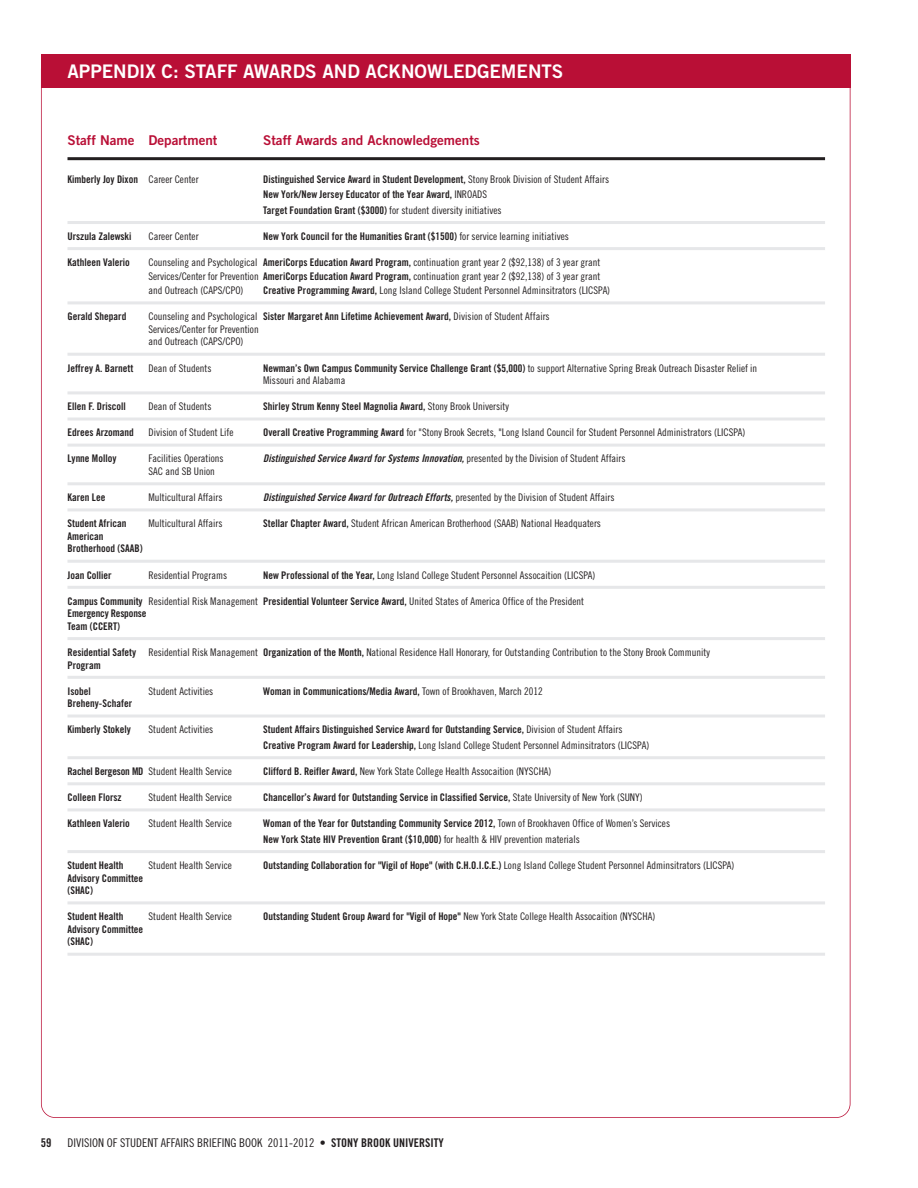
<style>
.page{position:relative;width:918px;height:1188px;background:#fff}
.page>*{position:absolute;margin:0;border:0;box-sizing:border-box;transform-origin:0 0}
.t1{font:18.75px "Trade Gothic Bold Two";color:#fff}
.t2{font:13.5px "Trade Gothic Bold Two";color:#b90f36}
.t3{font:12px "Trade Gothic Cond Eighteen";color:#231f20}
.t4{font:12px "Trade Gothic Bold Cond Twenty";color:#231f20}
.t5{font:10.5px/14.1px "Trade Gothic Cond Eighteen";color:#231f20;text-align:justify}
.t6{font:10.5px/12.6px "Trade Gothic Bold Cond Twenty";color:#231f20}
.t7{font:10.5px "Trade Gothic Bold Cond Twenty Obl";letter-spacing:.005em;color:#231f20}
.s1{font-family:"Trade Gothic Cond Eighteen"}
.s2{font-family:"Trade Gothic Bold Cond Twenty"}
</style>
<div class="page">
<div style="left:41px;top:54px;width:810px;height:34px;background:#b90f36"></div>
<hr style="left:68px;top:157px;width:757px;height:3px;background:#231f20">
<hr style="left:68px;top:221px;width:757px;height:3px;background:#e6e7e9">
<hr style="left:68px;top:247px;width:757px;height:3px;background:#e6e7e9">
<hr style="left:68px;top:301px;width:757px;height:3px;background:#e6e7e9">
<hr style="left:68px;top:353px;width:757px;height:3px;background:#e6e7e9">
<hr style="left:68px;top:391px;width:757px;height:3px;background:#e6e7e9">
<hr style="left:68px;top:418px;width:757px;height:3px;background:#e6e7e9">
<hr style="left:68px;top:444px;width:757px;height:3px;background:#e6e7e9">
<hr style="left:68px;top:482px;width:757px;height:3px;background:#e6e7e9">
<hr style="left:68px;top:508px;width:757px;height:3px;background:#e6e7e9">
<hr style="left:68px;top:560px;width:757px;height:3px;background:#e6e7e9">
<hr style="left:68px;top:586px;width:757px;height:3px;background:#e6e7e9">
<hr style="left:68px;top:637px;width:757px;height:3px;background:#e6e7e9">
<hr style="left:68px;top:676px;width:757px;height:3px;background:#e6e7e9">
<hr style="left:68px;top:715px;width:757px;height:3px;background:#e6e7e9">
<hr style="left:68px;top:756px;width:757px;height:3px;background:#e6e7e9">
<hr style="left:68px;top:782px;width:757px;height:3px;background:#e6e7e9">
<hr style="left:68px;top:808px;width:757px;height:3px;background:#e6e7e9">
<hr style="left:68px;top:850px;width:757px;height:3px;background:#e6e7e9">
<hr style="left:68px;top:901px;width:757px;height:3px;background:#e6e7e9">
<hr style="left:68px;top:953px;width:757px;height:3px;background:#e6e7e9">
<h1 class="t1" style="left:68px;top:64px;width:497px">APPENDIX C: STAFF AWARDS AND ACKNOWLEDGEMENTS</h1>
<p class="t2" style="left:68px;top:135px;width:151px">Staff Name Department</p>
<p class="t2" style="left:263px;top:135px;width:218px">Staff Awards and Acknowledgements</p>
<p class="t6" style="left:68px;top:173px;width:133px">Kimberly Joy Dixon <span class="s1">Career Center</span></p>
<p class="t6" style="left:263px;top:172px;width:347px;line-height:15.6px">Distinguished Service Award in Student Development, <span class="s1">Stony Brook Division of Student Affairs<br></span>New York/New Jersey Educator of the Year Award, <span class="s1">INROADS</span></p>
<p class="t5" style="left:263px;top:204px;width:240px"><span class="s2">Target Foundation Grant ($3000)</span> for student diversity initiatives</p>
<p class="t6" style="left:68px;top:231px;width:66px">Urszula Zalewski</p>
<p class="t5" style="left:148px;top:230px;width:52px">Career Center</p>
<p class="t6" style="left:263px;top:231px;width:307px">New York Council for the Humanities Grant ($1500) <span class="s1">for service learning initiatives</span></p>
<p class="t6" style="left:68px;top:257px;width:64px">Kathleen Valerio</p>
<p class="t5" style="left:148px;top:256px;width:453px">Counseling and Psychological <span class="s2">AmeriCorps Education Award Program,</span> continuation grant year 2 ($92,138) of 3 year grant Services/Center for Prevention <span class="s2">AmeriCorps Education Award Program,</span> continuation grant year 2 ($92,138) of 3 year grant and Outreach (CAPS/CPO)</p>
<p class="t5" style="left:263px;top:284px;width:348px"><span class="s2">Creative Programming Award,</span> Long Island College Student Personnel Adminsitrators (LICSPA)</p>
<p class="t6" style="left:68px;top:311px;width:60px">Gerald Shepard</p>
<p class="t5" style="left:148px;top:311px;width:403px;line-height:12.6px;text-align:left">Counseling and Psychological <span class="s2">Sister Margaret Ann Lifetime Achievement Award,</span> Division of Student Affairs<br>Services/Center for Prevention<br>and Outreach (CAPS/CPO)</p>
<p class="t6" style="left:68px;top:362px;width:67px">Jeffrey A. Barnett</p>
<p class="t5" style="left:148px;top:362px;width:64px">Dean of Students</p>
<p class="t6" style="left:263px;top:362px;width:496px">Newman’s Own Campus Community Service Challenge Grant ($5,000) <span class="s1">to support Alternative Spring Break Outreach Disaster Relief in</span></p>
<p class="t5" style="left:263px;top:374px;width:84px">Missouri and Alabama</p>
<p class="t6" style="left:68px;top:401px;width:60px">Ellen F. Driscoll</p>
<p class="t5" style="left:148px;top:400px;width:64px">Dean of Students</p>
<p class="t6" style="left:263px;top:401px;width:247px">Shirley Strum Kenny Steel Magnolia Award, <span class="s1">Stony Brook University</span></p>
<p class="t6" style="left:68px;top:427px;width:68px">Edrees Arzomand</p>
<p class="t5" style="left:148px;top:426px;width:87px">Division of Student Life</p>
<p class="t5" style="left:263px;top:426px;width:484px"><span class="s2">Overall Creative Programming Award</span> for "Stony Brook Secrets, "Long Island Council for Student Personnel Administrators (LICSPA)</p>
<p class="t6" style="left:68px;top:453px;width:50px">Lynne Molloy</p>
<p class="t5" style="left:148px;top:452px;width:77px">Facilities Operations</p>
<p class="t7" style="left:263px;top:455px;width:364px">Distinguished Service Award for Systems Innovation, <span class="s1">presented by the Division of Student Affairs</span></p>
<p class="t5" style="left:148px;top:465px;width:68px">SAC and SB Union</p>
<p class="t6" style="left:68px;top:492px;width:39px">Karen Lee</p>
<p class="t5" style="left:148px;top:491px;width:75px">Multicultural Affairs</p>
<p class="t7" style="left:263px;top:494px;width:353px">Distinguished Service Award for Outreach Efforts, <span class="s1">presented by the Division of Student Affairs</span></p>
<p class="t6" style="left:68px;top:518px;width:60px">Student African</p>
<p class="t5" style="left:148px;top:517px;width:75px">Multicultural Affairs</p>
<p class="t5" style="left:263px;top:517px;width:339px"><span class="s2">Stellar Chapter Award,</span> Student African American Brotherhood (SAAB) National Headquaters</p>
<p class="t6" style="left:68px;top:531px;width:77px">American<br>Brotherhood (SAAB)</p>
<p class="t6" style="left:68px;top:569px;width:46px">Joan Collier</p>
<p class="t5" style="left:148px;top:569px;width:80px">Residential Programs</p>
<p class="t5" style="left:263px;top:569px;width:334px"><span class="s2">New Professional of the Year,</span> Long Island College Student Personnel Assocaition (LICSPA)</p>
<p class="t5" style="left:68px;top:595px;width:518px"><span class="s2">Campus Community</span> Residential Risk Management <span class="s2">Presidential Volunteer Service Award,</span> United States of America Office of the President</p>
<p class="t6" style="left:68px;top:608px;width:80px">Emergency Response<br>Team (CCERT)</p>
<p class="t5" style="left:68px;top:646px;width:644px"><span class="s2">Residential Safety</span> Residential Risk Management <span class="s2">Organization of the Month,</span> National Residence Hall Honorary, for Outstanding Contribution to the Stony Brook Community</p>
<p class="t6" style="left:68px;top:659px;width:35px">Program</p>
<p class="t6" style="left:68px;top:685px;width:25px">Isobel</p>
<p class="t5" style="left:148px;top:685px;width:66px">Student Activities</p>
<p class="t6" style="left:263px;top:685px;width:281px">Woman in Communications/Media Award, <span class="s1">Town of Brookhaven, March 2012</span></p>
<p class="t6" style="left:68px;top:698px;width:66px">Breheny-Schafer</p>
<p class="t6" style="left:68px;top:724px;width:65px">Kimberly Stokely</p>
<p class="t5" style="left:148px;top:723px;width:66px">Student Activities</p>
<p class="t6" style="left:263px;top:724px;width:361px">Student Affairs Distinguished Service Award for Outstanding Service, <span class="s1">Division of Student Affairs</span></p>
<p class="t5" style="left:263px;top:739px;width:388px"><span class="s2">Creative Program Award for Leadership,</span> Long Island College Student Personnel Adminsitrators (LICSPA)</p>
<p class="t5" style="left:68px;top:765px;width:166px"><span class="s2">Rachel Bergeson MD</span> Student Health Service</p>
<p class="t5" style="left:263px;top:765px;width:290px"><span class="s2">Clifford B. Reifler Award,</span> New York State College Health Assocaition (NYSCHA)</p>
<p class="t6" style="left:68px;top:792px;width:56px">Colleen Florsz</p>
<p class="t5" style="left:148px;top:791px;width:85px">Student Health Service</p>
<p class="t6" style="left:263px;top:792px;width:381px">Chancellor’s Award for Outstanding Service in Classified Service, <span class="s1">State University of New York (SUNY)</span></p>
<p class="t6" style="left:68px;top:818px;width:64px">Kathleen Valerio</p>
<p class="t5" style="left:148px;top:817px;width:85px">Student Health Service</p>
<p class="t6" style="left:263px;top:817px;width:408px;line-height:15.6px">Woman of the Year for Outstanding Community Service 2012, <span class="s1">Town of Brookhaven Office of Women’s Services<br></span>New York State HIV Prevention Grant ($10,000) <span class="s1">for health &amp; HIV prevention materials</span></p>
<p class="t6" style="left:67px;top:860px;width:57px">Student Health</p>
<p class="t5" style="left:148px;top:859px;width:85px">Student Health Service</p>
<p class="t6" style="left:263px;top:860px;width:473px">Outstanding Collaboration for "Vigil of Hope" (with C.H.O.I.C.E.) <span class="s1">Long Island College Student Personnel Adminsitrators (LICSPA)</span></p>
<p class="t6" style="left:67px;top:872px;width:77px">Advisory Committee (SHAC)</p>
<p class="t6" style="left:68px;top:911px;width:57px">Student Health</p>
<p class="t5" style="left:148px;top:910px;width:85px">Student Health Service</p>
<p class="t6" style="left:263px;top:911px;width:394px">Outstanding Student Group Award for "Vigil of Hope" <span class="s1">New York State College Health Assocaition (NYSCHA)</span></p>
<p class="t6" style="left:68px;top:924px;width:77px">Advisory Committee (SHAC)</p>
<p class="t4" style="left:41px;top:1139px;width:12px">59</p>
<p class="t3" style="left:68px;top:1139px;width:378px">DIVISION OF STUDENT AFFAIRS BRIEFING BOOK 2011-2012 • <span class="s2">STONY BROOK UNIVERSITY</span></p>
</div>
